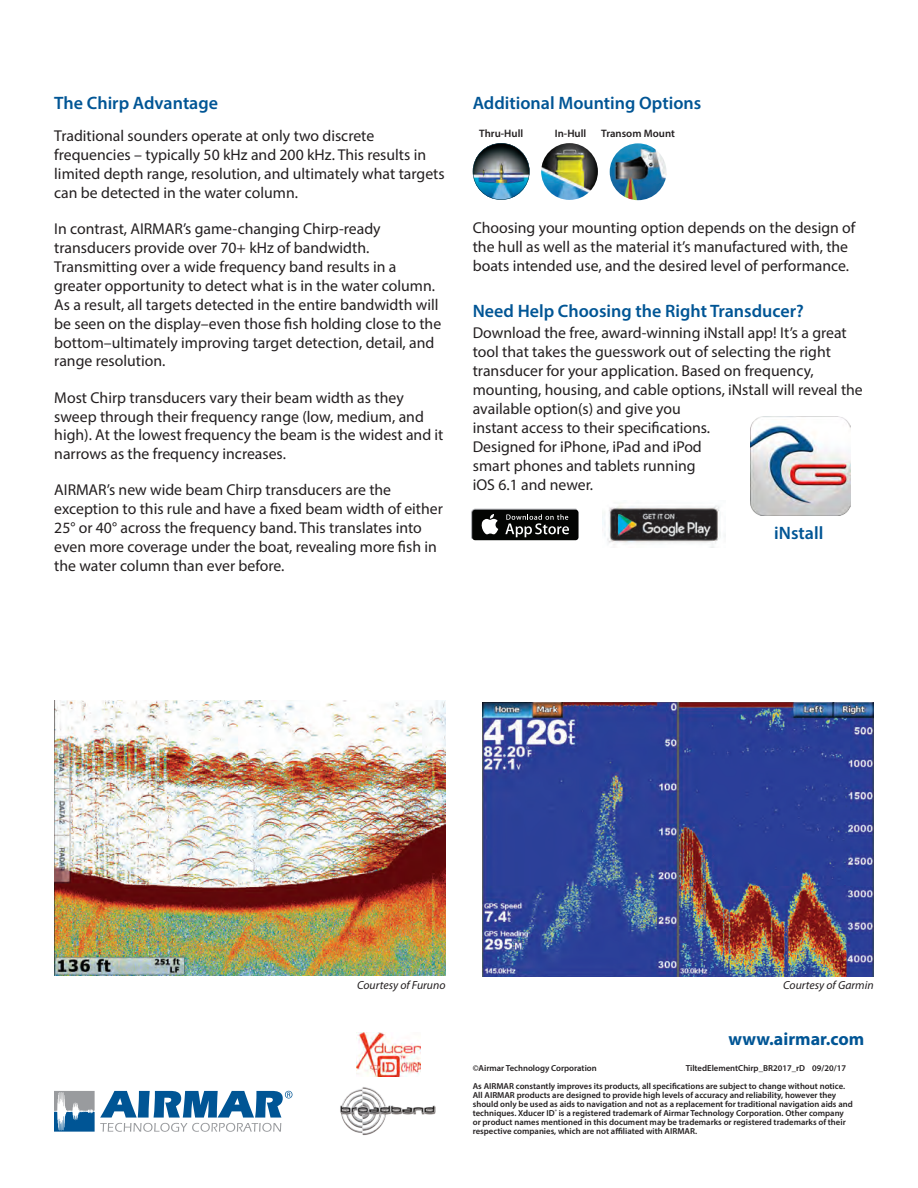
<style>
.page{position:relative;width:918px;height:1188px;background:#fff}
.page>*{position:absolute;margin:0;border:0;box-sizing:border-box;transform-origin:0 0}
.Features_BLUE_subhea{font:600 18px "Myriad Pro";color:#005595}
.t1{font:700 18px "Myriad Pro";color:#005595}
.Text{font:15.75px/18.9px "Myriad Pro";color:#231f20}
.t2{font:italic 11.7px "Myriad Pro";color:#231f20}
.t3{font:600 10.8px "Myriad Pro";color:#231f20}
.t4{font:600 8.7px/9px "Myriad Pro";color:#231f20}
</style>
<div class="page">
<img style="left:340px;top:1087px;width:96px;height:49px">
<svg style="left:54px;top:1091px;width:238px;height:41px"></svg>
<img style="left:541px;top:143px;width:57px;height:57px;border-radius:28px">
<img style="left:54px;top:701px;width:392px;height:274px">
<img style="left:482px;top:702px;width:392px;height:275px">
<img style="left:473px;top:143px;width:57px;height:57px;border-radius:28px">
<div style="left:473px;top:143px;width:57px;height:57px;border:1px solid #07394d;border-radius:50%"></div>
<img style="left:610px;top:143px;width:57px;height:57px;border-radius:28px">
<img style="left:751px;top:416px;width:99px;height:99px">
<img style="left:603px;top:505px;width:122px;height:43px">
<svg style="left:472px;top:510px;width:107px;height:30px"></svg>
<svg style="left:471px;top:509px;width:107px;height:30px;background:#363635"></svg>
<img style="left:357px;top:1032px;width:64px;height:44px">
<p class="Features_BLUE_subhea" style="left:54px;top:91px;width:165px">The Chirp Advantage</p>
<p class="Text" style="left:54px;top:126px;width:392px">Traditional sounders operate at only two discrete frequencies – typically 50 kHz and 200 kHz. This results in limited depth range, resolution, and ultimately what targets can be detected in the water column.</p>
<p class="Text" style="left:54px;top:219px;width:388px">In contrast, AIRMAR’s game-changing Chirp-ready transducers provide over 70+ kHz of bandwidth.<br>Transmitting over a wide frequency band results in a greater opportunity to detect what is in the water column.<br>As a result, all targets detected in the entire bandwidth will be seen on the display–even those fish holding close to the bottom–ultimately improving target detection, detail, and range resolution.</p>
<p class="Text" style="left:54px;top:388px;width:391px">Most Chirp transducers vary their beam width as they sweep through their frequency range (low, medium, and high). At the lowest frequency the beam is the widest and it narrows as the frequency increases.</p>
<p class="Text" style="left:54px;top:480px;width:390px">AIRMAR’s new wide beam Chirp transducers are the exception to this rule and have a fixed beam width of either 25° or 40° across the frequency band. This translates into even more coverage under the boat, revealing more fish in the water column than ever before.</p>
<p class="Features_BLUE_subhea" style="left:473px;top:91px;width:230px">Additional Mounting Options</p>
<p class="t3" style="left:479px;top:127px;width:46px">Thru-Hull</p>
<p class="t3" style="left:601px;top:127px;width:75px">Transom Mount</p>
<p class="t3" style="left:555px;top:127px;width:33px">In-Hull</p>
<p class="Text" style="left:473px;top:218px;width:384px">Choosing your mounting option depends on the design of the hull as well as the material it’s manufactured with, the boats intended use, and the desired level of performance.</p>
<p class="Features_BLUE_subhea" style="left:473px;top:299px;width:333px">Need Help Choosing the Right Transducer?</p>
<p class="Text" style="left:473px;top:323px;width:392px">Download the free, award-winning iNstall app! It’s a great tool that takes the guesswork out of selecting the right transducer for your application. Based on frequency, mounting, housing, and cable options, iNstall will reveal the available option(s) and give you<br>instant access to their specifications.<br>Designed for iPhone, iPad and iPod<br>smart phones and tablets running<br>iOS 6.1 and newer.</p>
<p class="Features_BLUE_subhea" style="left:774px;top:522px;width:50px">iNstall</p>
<p class="t2" style="left:357px;top:978px;width:90px">Courtesy of Furuno</p>
<p class="t2" style="left:783px;top:978px;width:92px">Courtesy of Garmin</p>
<p class="t1" style="left:728px;top:1027px;width:137px">www.airmar.com</p>
<p class="t4" style="left:473px;top:1063px;width:126px">©Airmar Technology Corporation</p>
<p class="t4" style="left:686px;top:1063px;width:162px">TiltedElementChirp_BR2017_rD 09/20/17</p>
<p class="t4" style="left:473px;top:1081px;width:382px">As AIRMAR constantly improves its products, all specifications are subject to change without notice.<br>All AIRMAR products are designed to provide high levels of accuracy and reliability, however they should only be used as aids to navigation and not as a replacement for traditional navigation aids and techniques. Xducer ID<sup>®</sup> is a registered trademark of Airmar Technology Corporation. Other company or product names mentioned in this document may be trademarks or registered trademarks of their respective companies, which are not affiliated with AIRMAR.</p>
</div>
